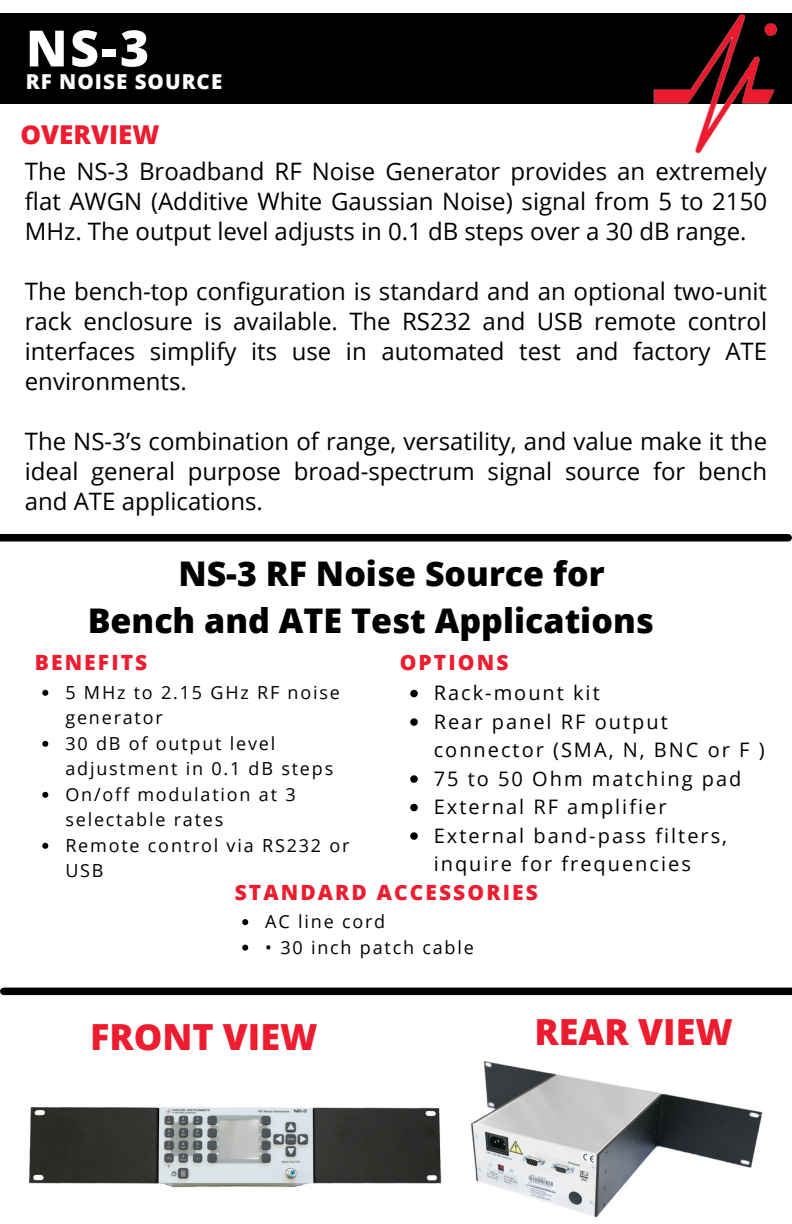
<style>
.page{position:relative;width:792px;height:1224px;background:#fff}
.page>*{position:absolute;margin:0;border:0;box-sizing:border-box;transform-origin:0 0}
.t1{font:800 50px "Open Sans";color:#fff}
.t2{font:800 36px "Open Sans";color:#ed1c2f}
.t3{font:800 34px "Open Sans";color:#000}
.t4{font:800 26px "Open Sans";color:#ed1c2f}
.t5{font:24px/30px "Open Sans";color:#000;text-align:justify}
.t6{font:800 21px "Open Sans";letter-spacing:.1em;color:#ed1c2f}
.t7{font:800 20.6px "Open Sans";letter-spacing:.05em;color:#fff}
.t8{font:20px/28.4px "Open Sans";letter-spacing:.1em;color:#000}
.t9{font:18px/25.6px "Open Sans";letter-spacing:.1em;color:#000}
</style>
<div class="page">
<div style="left:0;top:13px;width:792px;height:90px;background:#000"></div>
<img style="left:647px;top:14px;width:131px;height:140px">
<div style="left:0;top:534px;width:788px;height:8px;background:#000"></div>
<img style="left:29px;top:1107px;width:413px;height:81px">
<img style="left:471px;top:1061px;width:292px;height:156px">
<svg style="left:42px;top:690px;width:6px;height:6px"></svg>
<svg style="left:42px;top:741px;width:6px;height:6px"></svg>
<svg style="left:42px;top:792px;width:6px;height:6px"></svg>
<svg style="left:42px;top:843px;width:6px;height:6px"></svg>
<svg style="left:242px;top:919px;width:6px;height:6px"></svg>
<svg style="left:242px;top:945px;width:6px;height:6px"></svg>
<div style="left:4px;top:988px;width:788px;height:7px;background:#000"></div>
<svg style="left:410px;top:690px;width:8px;height:7px"></svg>
<svg style="left:410px;top:718px;width:8px;height:8px"></svg>
<svg style="left:410px;top:775px;width:8px;height:8px"></svg>
<svg style="left:410px;top:804px;width:8px;height:7px"></svg>
<svg style="left:410px;top:832px;width:8px;height:8px"></svg>
<p class="t1" style="left:26px;top:13px;width:125px">NS-3</p>
<p class="t7" style="left:26px;top:67px;width:198px">RF NOISE SOURCE</p>
<p class="t4" style="left:21px;top:116px;width:140px">OVERVIEW</p>
<p class="t5" style="left:25px;top:156px;width:744px">The NS-3 Broadband RF Noise Generator provides an extremely flat AWGN (Additive White Gaussian Noise) signal from 5 to 2150<br>MHz. The output level adjusts in 0.1 dB steps over a 30 dB range.</p>
<p class="t5" style="left:25px;top:276px;width:744px">The bench-top configuration is standard and an optional two-unit rack enclosure is available. The RS232 and USB remote control interfaces simplify its use in automated test and factory ATE environments.</p>
<p class="t5" style="left:25px;top:426px;width:744px">The NS-3’s combination of range, versatility, and value make it the ideal general purpose broad-spectrum signal source for bench and ATE applications.</p>
<p class="t3" style="left:178px;top:550px;width:428px">NS-3 RF Noise Source for</p>
<p class="t3" style="left:88px;top:596px;width:568px">Bench and ATE Test Applications</p>
<p class="t6" style="left:35px;top:648px;width:114px">BENEFITS</p>
<p class="t9" style="left:65px;top:679px;width:276px">5 MHz to 2.15 GHz RF noise generator</p>
<p class="t9" style="left:65px;top:730px;width:269px">30 dB of output level adjustment in 0.1 dB steps</p>
<p class="t9" style="left:65px;top:781px;width:232px">On/off modulation at 3 selectable rates</p>
<p class="t9" style="left:65px;top:832px;width:286px">Remote control via RS232 or<br>USB</p>
<p class="t6" style="left:400px;top:648px;width:110px">OPTIONS</p>
<p class="t8" style="left:434px;top:678px;width:167px">Rack-mount kit</p>
<p class="t8" style="left:434px;top:707px;width:332px">Rear panel RF output connector (SMA, N, BNC or F )</p>
<p class="t8" style="left:434px;top:764px;width:309px">75 to 50 Ohm matching pad</p>
<p class="t8" style="left:434px;top:792px;width:234px">External RF amplifier</p>
<p class="t8" style="left:434px;top:821px;width:295px">External band-pass filters, inquire for frequencies</p>
<p class="t6" style="left:235px;top:877px;width:305px">STANDARD ACCESSORIES</p>
<p class="t9" style="left:265px;top:908px;width:121px">AC line cord</p>
<p class="t9" style="left:265px;top:934px;width:210px">• 30 inch patch cable</p>
<p class="t2" style="left:90px;top:1012px;width:229px">FRONT VIEW</p>
<p class="t2" style="left:534px;top:1007px;width:200px">REAR VIEW</p>
</div>
